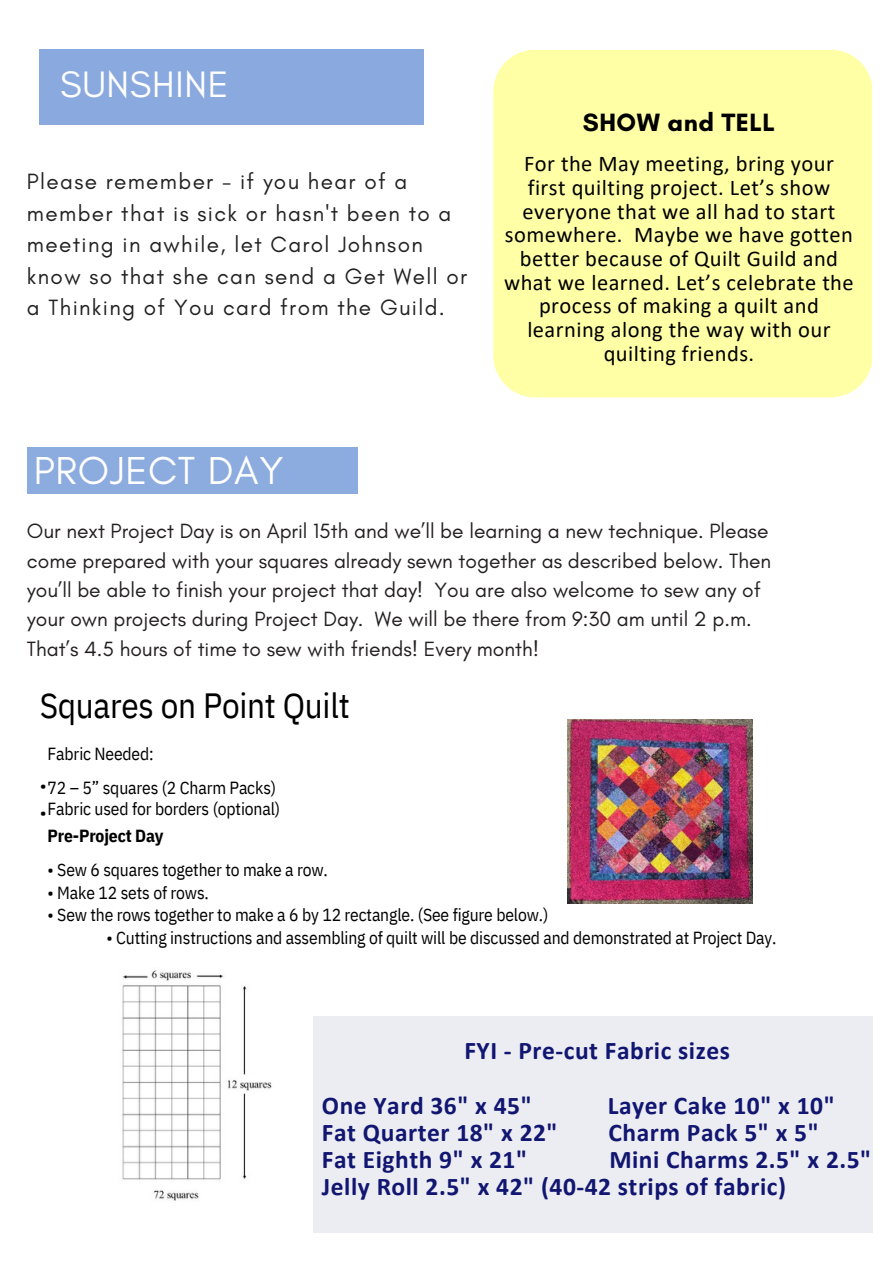
<style>
.page{position:relative;width:894px;height:1264px;background:#fff}
.page>*{position:absolute;margin:0;border:0;box-sizing:border-box;transform-origin:0 0}
.t1{font:39.75px "Glacial Indifference";letter-spacing:.02em;color:#fff}
.t2{font:37.5px "Glacial Indifference";letter-spacing:.02em;color:#fff}
.t3{font:34.95px "IBM Plex Sans Cond";letter-spacing:-.01em;color:#000}
.t4{font:700 25.5px/27px "Calibri";letter-spacing:.02em;color:#0c1070}
.t5{font:700 25.5px "Glacial Indifference";letter-spacing:.02em;color:#000}
.t6{font:22.5px/23.7px "Calibri";letter-spacing:.02em;color:#000;text-align:center}
.t7{font:22.5px/31.5px "Glacial Indifference";letter-spacing:.06em;color:#222}
.t8{font:21px/29.2px "Glacial Indifference";color:#231f20}
.t9{font:17.55px "IBM Plex Sans Cond";letter-spacing:-.01em;color:#000}
.t10{font:700 17.55px "IBM Plex Sans Cond";letter-spacing:-.01em;color:#000}
.t11{font:17.55px "IBM Plex Sans";color:#000}
.s1{font-family:"IBM Plex Sans"}
</style>
<div class="page">
<div style="left:27px;top:447px;width:330px;height:47px;background:#8aa9de"></div>
<div style="left:40px;top:50px;width:383px;height:74px;background:#8aa9de"></div>
<img style="left:121px;top:970px;width:151px;height:231px">
<img style="left:567px;top:719px;width:185px;height:184px">
<div style="left:493px;top:50px;width:379px;height:347px;background:#ffffa6"></div>
<div style="left:314px;top:1016px;width:558px;height:216px;background:#ecedf2"></div>
<p class="t2" style="left:60px;top:62px;width:170px">SUNSHINE</p>
<p class="t7" style="left:27px;top:165px;width:441px">Please remember - if you hear of a member that is sick or hasn't been to a meeting in awhile, let Carol Johnson know so that she can send a Get Well or a Thinking of You card from the Guild.</p>
<p class="t1" style="left:34px;top:446px;width:251px">PROJECT DAY</p>
<p class="t5" style="left:582px;top:107px;width:194px">SHOW and TELL</p>
<p class="t6" style="left:504px;top:154px;width:351px">For the May meeting, bring your first quilting project. Let’s show everyone that we all had to start somewhere. Maybe we have gotten better because of Quilt Guild and what we learned. Let’s celebrate the process of making a quilt and learning along the way with our quilting friends.</p>
<p class="t8" style="left:27px;top:516px;width:745px">Our next Project Day is on April 15th and we’ll be learning a new technique. Please come prepared with your squares already sewn together as described below. Then you’ll be able to finish your project that day! You are also welcome to sew any of your own projects during Project Day. We will be there from 9:30 am until 2 p.m.<br>That’s 4.5 hours of time to sew with friends! Every month!</p>
<h1 class="t3" style="left:40px;top:682px;width:311px">Squares on Point Quilt</h1>
<h4 class="t9" style="left:48px;top:742px;width:108px">Fabric Needed:</h4>
<h4 class="t9" style="left:40px;top:776px;width:238px"><span class="s1">•</span>72 – 5” squares (2 Charm Packs)</h4>
<h3 class="t11" style="left:40px;top:800px;width:8px">•</h3>
<h4 class="t9" style="left:48px;top:797px;width:234px">Fabric used for borders (optional)</h4>
<h2 class="t10" style="left:48px;top:824px;width:117px">Pre-Project Day</h2>
<p class="t9" style="left:48px;top:858px;width:282px">• Sew 6 squares together to make a row.</p>
<p class="t9" style="left:48px;top:880px;width:163px">• Make 12 sets of rows.</p>
<p class="t9" style="left:48px;top:903px;width:502px">• Sew the rows together to make a 6 by 12 rectangle. (See figure below.)</p>
<p class="t9" style="left:107px;top:925px;width:671px">• Cutting instructions and assembling of quilt will be discussed and demonstrated at Project Day.</p>
<p class="t4" style="left:464px;top:1039px;width:267px">FYI - Pre-cut Fabric sizes</p>
<h3 class="t4" style="left:322px;top:1093px;width:211px">One Yard 36" x 45"</h3>
<h3 class="t4" style="left:607px;top:1093px;width:228px">Layer Cake 10" x 10"</h3>
<h3 class="t4" style="left:322px;top:1120px;width:237px">Fat Quarter 18" x 22"</h3>
<h3 class="t4" style="left:608px;top:1120px;width:212px">Charm Pack 5" x 5"</h3>
<h3 class="t4" style="left:322px;top:1147px;width:207px">Fat Eighth 9" x 21"</h3>
<h3 class="t4" style="left:322px;top:1147px;width:550px;text-indent:287px">Mini Charms 2.5" x 2.5"<br>Jelly Roll 2.5" x 42" (40-42 strips of fabric)</h3>
</div>
